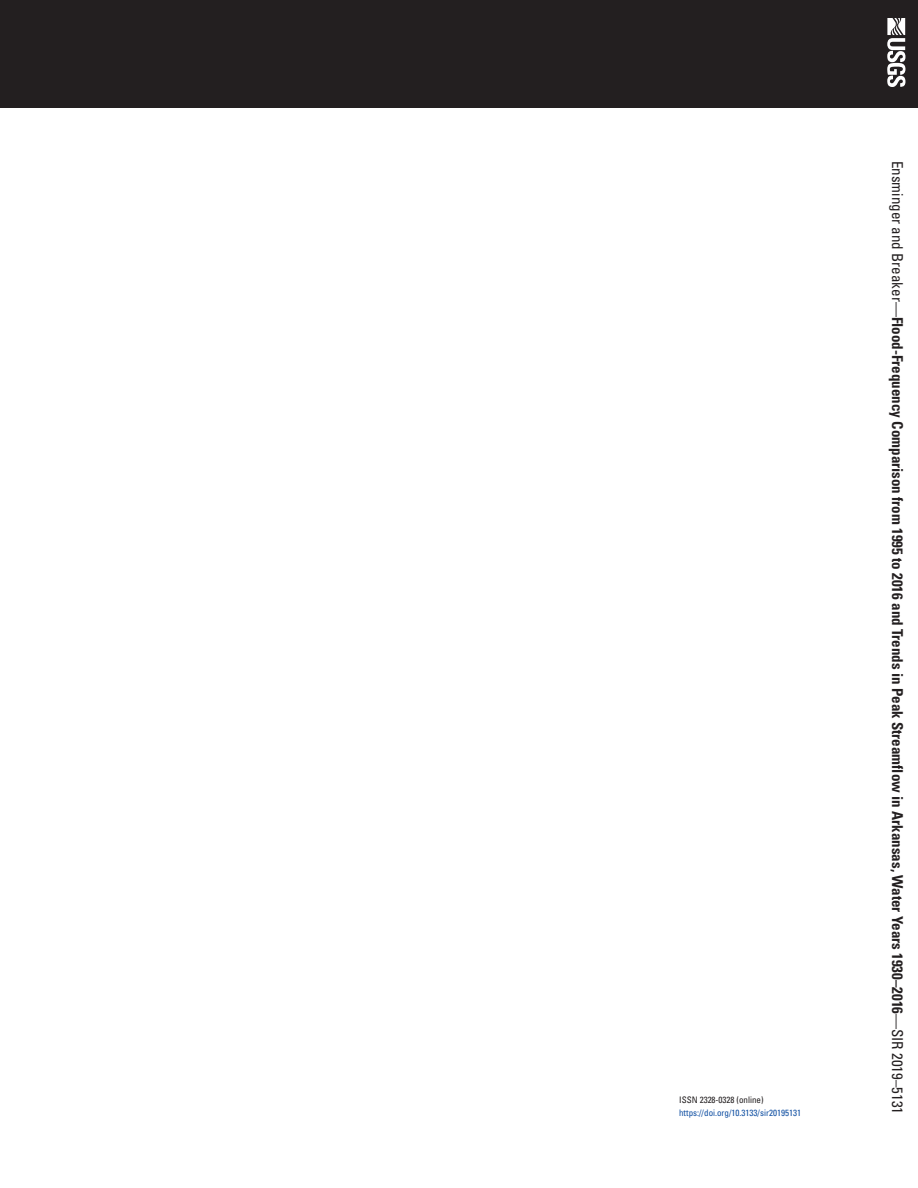
<style>
.page{position:relative;width:918px;height:1188px;background:#fff}
.page>*{position:absolute;margin:0;border:0;box-sizing:border-box;transform-origin:0 0}
.SpineTitle{font:700 condensed 15px "Univers";color:#231f20}
.DOI{font:condensed 9px "Univers";color:#0d4da1}
.ISSN{font:condensed 9px "Univers";color:#231f20}
.s1{font-weight:400}
</style>
<div class="page">
<div style="left:0;top:0;width:918px;height:108px;background:#231f20"></div>
<svg style="left:887px;top:18px;width:18px;height:69px"></svg>
<p class="ISSN" style="left:679px;top:1094px;width:86px">ISSN 2328-0328 (online)</p>
<p class="DOI" style="left:679px;top:1107px;width:123px">https://doi.org/10.3133/sir20195131</p>
<p class="SpineTitle" style="left:907px;top:161px;width:955px;rotate:90deg"><span class="s1">Ensminger and Breaker—</span>Flood-Frequency Comparison from 1995 to 2016 and Trends in Peak Streamflow in Arkansas, Water Years 1930–2016<span class="s1">—SIR 2019–5131</span></p>
</div>
